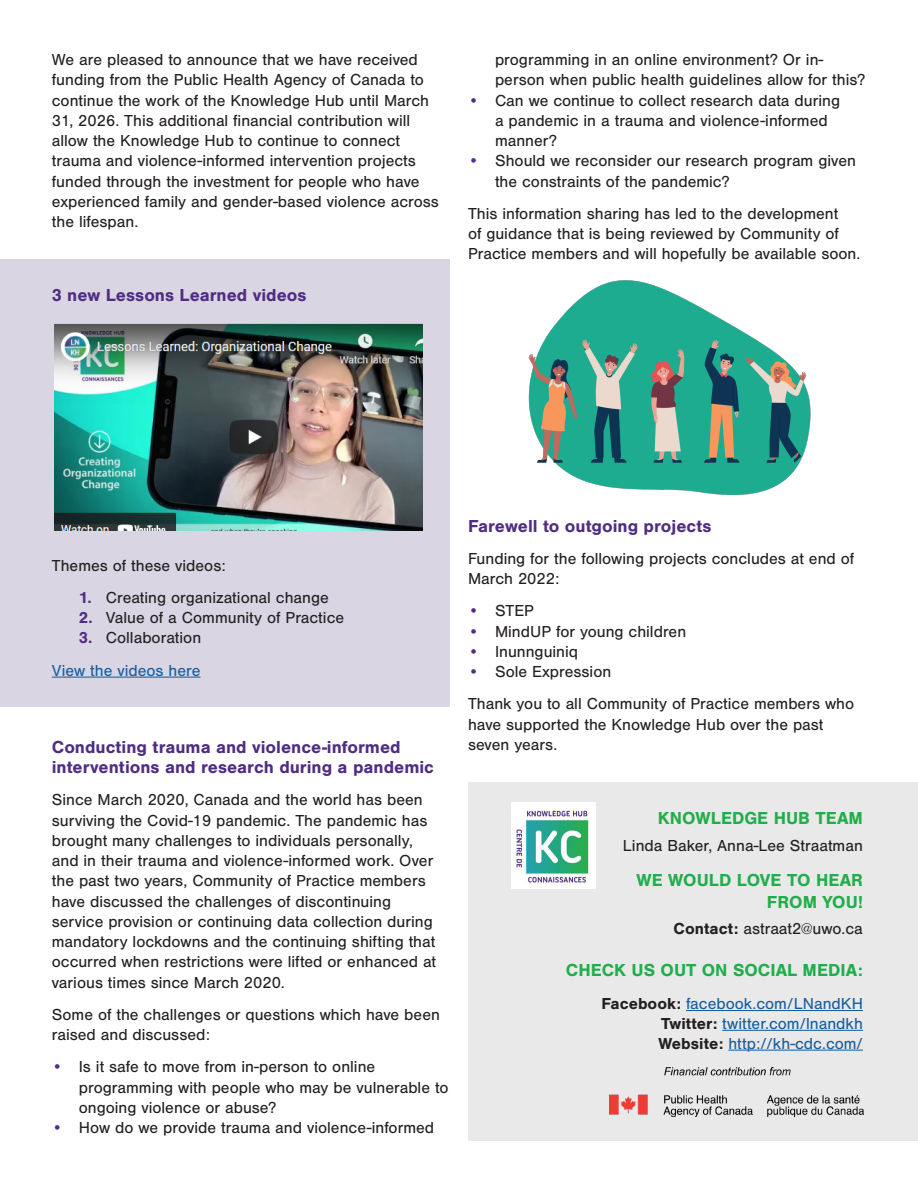
<style>
.page{position:relative;width:918px;height:1188px;background:#fff}
.page>*{position:absolute;margin:0;border:0;box-sizing:border-box;transform-origin:0 0}
.t1{font:700 18px/20.2px "Nimbus San";color:#4f2d82}
.Subheader{font:700 18px/21.6px "Nimbus San";color:#20ae4b;text-align:right}
.Subheader-2{font:16.5px/20.2px "Nimbus San";color:#231f20}
.t2{font:16.5px/19.8px "Nimbus San";color:#175d9e;text-align:justify}
.s1{font-weight:700;color:#4f2d82}
.s2{font-weight:700}
.s3{font-weight:700;color:#231f20}
</style>
<div class="page">
<div style="left:0;top:259px;width:450px;height:448px;background:#d9d5e2"></div>
<hr style="left:52px;top:677px;width:149px;height:1px;background:#175d9e">
<img style="left:54px;top:324px;width:368px;height:206px">
<img style="left:528px;top:280px;width:283px;height:215px">
<div style="left:468px;top:782px;width:450px;height:358px;background:#e9e9e9"></div>
<hr style="left:686px;top:1010px;width:177px;height:1px;background:#175d9e">
<hr style="left:722px;top:1030px;width:141px;height:1px;background:#175d9e">
<hr style="left:728px;top:1050px;width:135px;height:1px;background:#175d9e">
<img style="left:512px;top:803px;width:84px;height:85px">
<img style="left:609px;top:1068px;width:255px;height:48px">
<p class="Subheader-2" style="left:52px;top:50px;width:389px">We are pleased to announce that we have received funding from the Public Health Agency of Canada to continue the work of the Knowledge Hub until March 31, 2026. This additional financial contribution will allow the Knowledge Hub to continue to connect trauma and violence-informed intervention projects funded through the investment for people who have experienced family and gender-based violence across the lifespan.</p>
<p class="t1" style="left:52px;top:285px;width:256px">3 new Lessons Learned videos</p>
<p class="Subheader-2" style="left:495px;top:50px;width:372px">programming in an online environment? Or in&shy;person when public health guidelines allow for this?</p>
<p class="Subheader-2" style="left:495px;top:90px;width:347px;text-indent:-27px"><span class="s1">•</span> Can we continue to collect research data during a pandemic in a trauma and violence-informed manner?</p>
<p class="Subheader-2" style="left:495px;top:151px;width:363px;text-indent:-27px"><span class="s1">•</span> Should we reconsider our research program given the constraints of the pandemic?</p>
<p class="Subheader-2" style="left:468px;top:203px;width:394px">This information sharing has led to the development<br>of guidance that is being reviewed by Community of<br>Practice members and will hopefully be available soon.</p>
<p class="Subheader-2" style="left:52px;top:555px;width:176px">Themes of these videos:</p>
<p class="Subheader-2" style="left:79px;top:587px;width:251px"><span class="s1">1.</span> Creating organizational change</p>
<p class="Subheader-2" style="left:79px;top:608px;width:267px"><span class="s1">2.</span> Value of a Community of Practice</p>
<p class="Subheader-2" style="left:79px;top:628px;width:124px"><span class="s1">3.</span> Collaboration</p>
<p class="t2" style="left:52px;top:660px;width:150px">View the videos here</p>
<p class="t1" style="left:52px;top:737px;width:384px">Conducting trauma and violence-informed interventions and research during a pandemic</p>
<p class="Subheader-2" style="left:52px;top:790px;width:386px">Since March 2020, Canada and the world has been surviving the Covid-19 pandemic. The pandemic has brought many challenges to individuals personally, and in their trauma and violence-informed work. Over the past two years, Community of Practice members have discussed the challenges of discontinuing service provision or continuing data collection during mandatory lockdowns and the continuing shifting that occurred when restrictions were lifted or enhanced at various times since March 2020.</p>
<p class="Subheader-2" style="left:52px;top:1004px;width:390px">Some of the challenges or questions which have been raised and discussed:</p>
<p class="Subheader-2" style="left:79px;top:1057px;width:371px;text-indent:-27px"><span class="s1">•</span> Is it safe to move from in-person to online programming with people who may be vulnerable to ongoing violence or abuse?</p>
<p class="Subheader-2" style="left:52px;top:1118px;width:384px"><span class="s1">•</span> How do we provide trauma and violence-informed</p>
<p class="t1" style="left:468px;top:516px;width:245px">Farewell to outgoing projects</p>
<p class="Subheader-2" style="left:468px;top:548px;width:388px">Funding for the following projects concludes at end of<br>March 2022:</p>
<p class="Subheader-2" style="left:468px;top:601px;width:68px"><span class="s1">•</span> STEP</p>
<p class="Subheader-2" style="left:468px;top:621px;width:220px"><span class="s1">•</span> MindUP for young children</p>
<p class="Subheader-2" style="left:468px;top:641px;width:112px"><span class="s1">•</span> Inunnguiniq</p>
<p class="Subheader-2" style="left:468px;top:662px;width:145px"><span class="s1">•</span> Sole Expression</p>
<p class="Subheader-2" style="left:468px;top:694px;width:388px">Thank you to all Community of Practice members who have supported the Knowledge Hub over the past seven years.</p>
<p class="Subheader" style="left:658px;top:808px;width:206px">KNOWLEDGE HUB TEAM</p>
<p class="Subheader-2" style="left:623px;top:836px;width:241px">Linda Baker, Anna-Lee Straatman</p>
<p class="Subheader" style="left:637px;top:869px;width:228px">WE WOULD LOVE TO HEAR<br>FROM YOU!</p>
<p class="Subheader-2" style="left:674px;top:919px;width:191px"><span class="s2">Contact:</span> astraat2@uwo.ca</p>
<p class="Subheader" style="left:566px;top:959px;width:299px">CHECK US OUT ON SOCIAL MEDIA:</p>
<p class="t2" style="left:658px;top:994px;width:206px;text-indent:-57px"><span class="s3">Facebook:</span> facebook.com/LNandKH <span class="s3">Twitter:</span> twitter.com/lnandkh <span class="s3">Website:</span> http://kh-cdc.com/</p>
</div>
